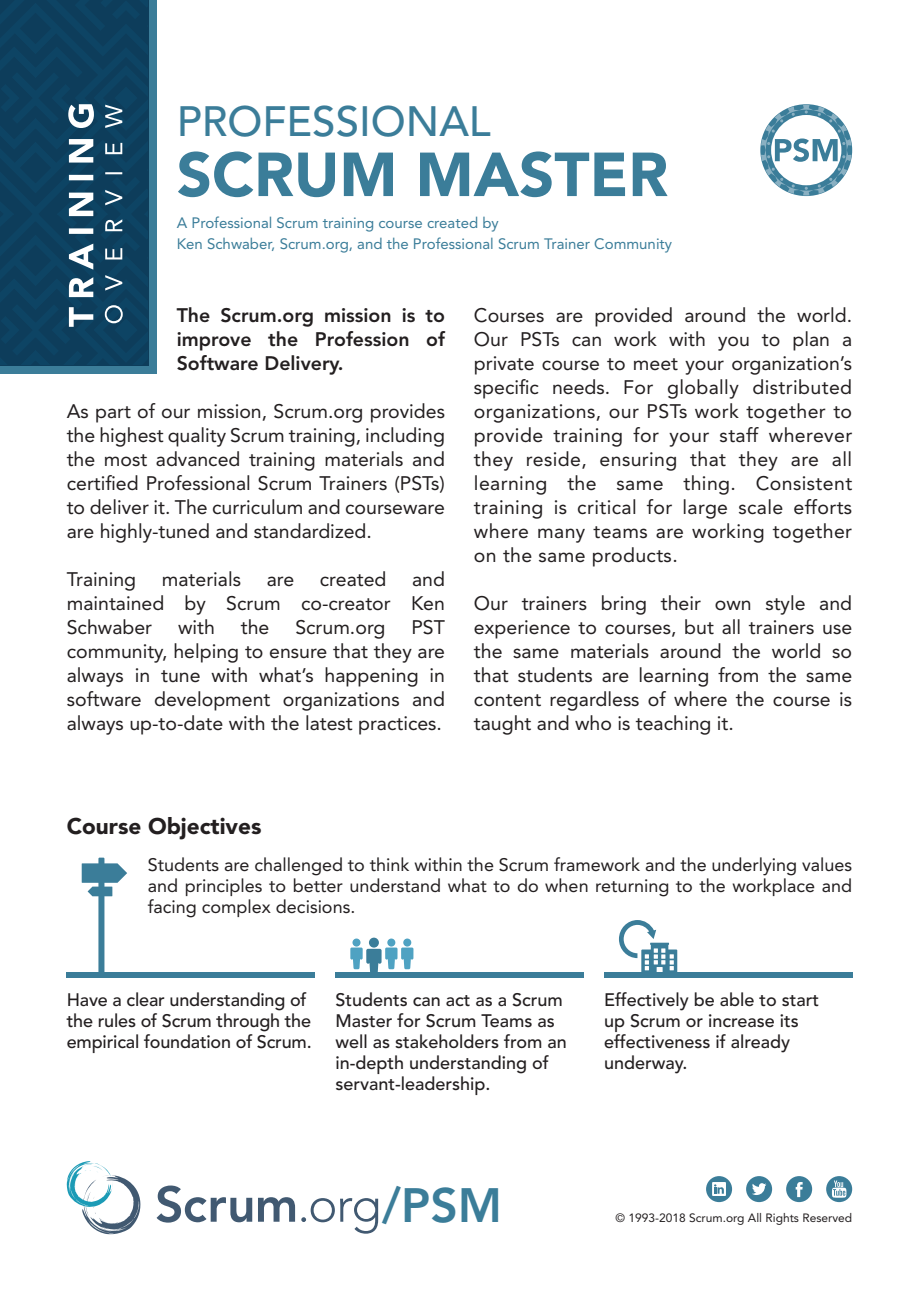
<style>
.page{position:relative;width:919px;height:1289px;background:#fff}
.page>*{position:absolute;margin:0;border:0;box-sizing:border-box;transform-origin:0 0}
.t1{font:900 61.35px "Avenir LT Std";color:#3b7d99}
.t2{font:800 47.85px "Avenir LT Std";color:#3b7d99}
.t3{font:500 42px "Avenir LT Std";color:#3b7d99}
.t4{font:900 22.5px "Avenir LT Std";color:#231f20}
.t5{font:19.5px/24px "Avenir LT Std";color:#231f20;text-align:justify}
.t6{font:800 19.5px/24px "Avenir LT Std";color:#231f20;text-align:justify}
.t7{font:500 18px/21px "Avenir LT Std";color:#231f20}
.t8{font:18px/21px "Avenir LT Std";color:#231f20;text-align:justify}
.t9{font:15px "Avenir LT Std";color:#3b7d99}
.t10{font:12px "Avenir LT Std";color:#231f20}
</style>
<div class="page">
<svg style="left:826px;top:1176px;width:26px;height:26px"></svg>
<svg style="left:786px;top:1176px;width:26px;height:26px"></svg>
<svg style="left:706px;top:1176px;width:26px;height:26px"></svg>
<svg style="left:746px;top:1176px;width:26px;height:26px"></svg>
<svg style="left:66px;top:1161px;width:75px;height:73px"></svg>
<svg style="left:156px;top:1185px;width:96px;height:37px"></svg>
<svg style="left:258px;top:1197px;width:37px;height:24px"></svg>
<svg style="left:301px;top:1198px;width:77px;height:35px"></svg>
<svg style="left:760px;top:104px;width:92px;height:92px"></svg>
<div style="left:0;top:0;width:156px;height:373px;background:#3b7d99"></div>
<svg style="left:0;top:0;width:148px;height:365px;background:#194967"></svg>
<div style="left:604px;top:972px;width:248px;height:6px;background:#3b7d99"></div>
<svg style="left:619px;top:920px;width:59px;height:52px"></svg>
<div style="left:335px;top:972px;width:248px;height:6px;background:#3b7d99"></div>
<div style="left:352px;top:938px;width:8px;height:8px;background:#4fa2c2;border-radius:50%"></div>
<div style="left:387px;top:938px;width:8px;height:8px;background:#4fa2c2;border-radius:50%"></div>
<div style="left:403px;top:938px;width:8px;height:8px;background:#4fa2c2;border-radius:50%"></div>
<svg style="left:350px;top:947px;width:63px;height:25px"></svg>
<div style="left:369px;top:937px;width:10px;height:10px;background:#3b7d99;border-radius:50%"></div>
<div style="left:67px;top:972px;width:248px;height:6px;background:#3b7d99"></div>
<svg style="left:82px;top:857px;width:45px;height:115px"></svg>
<p class="t3" style="left:177px;top:97px;width:315px">PROFESSIONAL</p>
<p class="t1" style="left:177px;top:138px;width:493px">SCRUM MASTER</p>
<p class="t9" style="left:177px;top:214px;width:323px">A Professional Scrum training course created by</p>
<p class="t9" style="left:177px;top:235px;width:497px">Ken Schwaber, Scrum.org, and the Professional Scrum Trainer Community</p>
<p class="t6" style="left:177px;top:303px;width:270px">The Scrum.org mission is to improve the Profession of Software Delivery.</p>
<p class="t5" style="left:67px;top:399px;width:380px">As part of our mission, Scrum.org provides the highest quality Scrum training, including the most advanced training materials and certified Professional Scrum Trainers (PSTs) to deliver it. The curriculum and courseware are highly-tuned and standardized.</p>
<p class="t5" style="left:67px;top:567px;width:71px">Training</p>
<p class="t5" style="left:162px;top:567px;width:81px">materials</p>
<p class="t5" style="left:267px;top:567px;width:29px">are</p>
<p class="t5" style="left:320px;top:567px;width:68px">created</p>
<p class="t5" style="left:67px;top:567px;width:380px;text-indent:345px">and maintained by Scrum co-creator Ken Schwaber</p>
<p class="t5" style="left:178px;top:615px;width:38px">with</p>
<p class="t5" style="left:241px;top:615px;width:30px">the</p>
<p class="t5" style="left:295px;top:615px;width:91px">Scrum.org</p>
<p class="t5" style="left:67px;top:615px;width:380px;text-indent:344px">PST community, helping to ensure that they are always in tune with what’s happening in software development organizations and always up-to-date with the latest practices.</p>
<p class="t5" style="left:474px;top:303px;width:380px">Courses are provided around the world.<br>Our PSTs can work with you to plan a private course to meet your organization’s specific needs. For globally distributed organizations, our PSTs work together to provide training for your staff wherever they reside, ensuring that they are all learning the same thing. Consistent training is critical for large scale efforts where many teams are working together on the same products.</p>
<p class="t5" style="left:474px;top:591px;width:380px">Our trainers bring their own style and experience to courses, but all trainers use the same materials around the world so that students are learning from the same content regardless of where the course is taught and who is teaching it.</p>
<p class="t4" style="left:67px;top:812px;width:196px">Course Objectives</p>
<p class="t8" style="left:148px;top:854px;width:705px">Students are challenged to think within the Scrum framework and the underlying values and principles to better understand what to do when returning to the workplace and facing complex decisions.</p>
<p class="t7" style="left:67px;top:989px;width:246px">Have a clear understanding of the rules of Scrum through the empirical foundation of Scrum.</p>
<p class="t7" style="left:335px;top:989px;width:233px">Students can act as a Scrum<br>Master for Scrum Teams as well as stakeholders from an in-depth understanding of servant-leadership.</p>
<p class="t2" style="left:382px;top:1176px;width:121px">/PSM</p>
<p class="t7" style="left:604px;top:989px;width:217px">Effectively be able to start up Scrum or increase its effectiveness if already underway.</p>
<p class="t10" style="left:615px;top:1210px;width:238px">© 1993-2018 Scrum.org All Rights Reserved</p>
</div>
